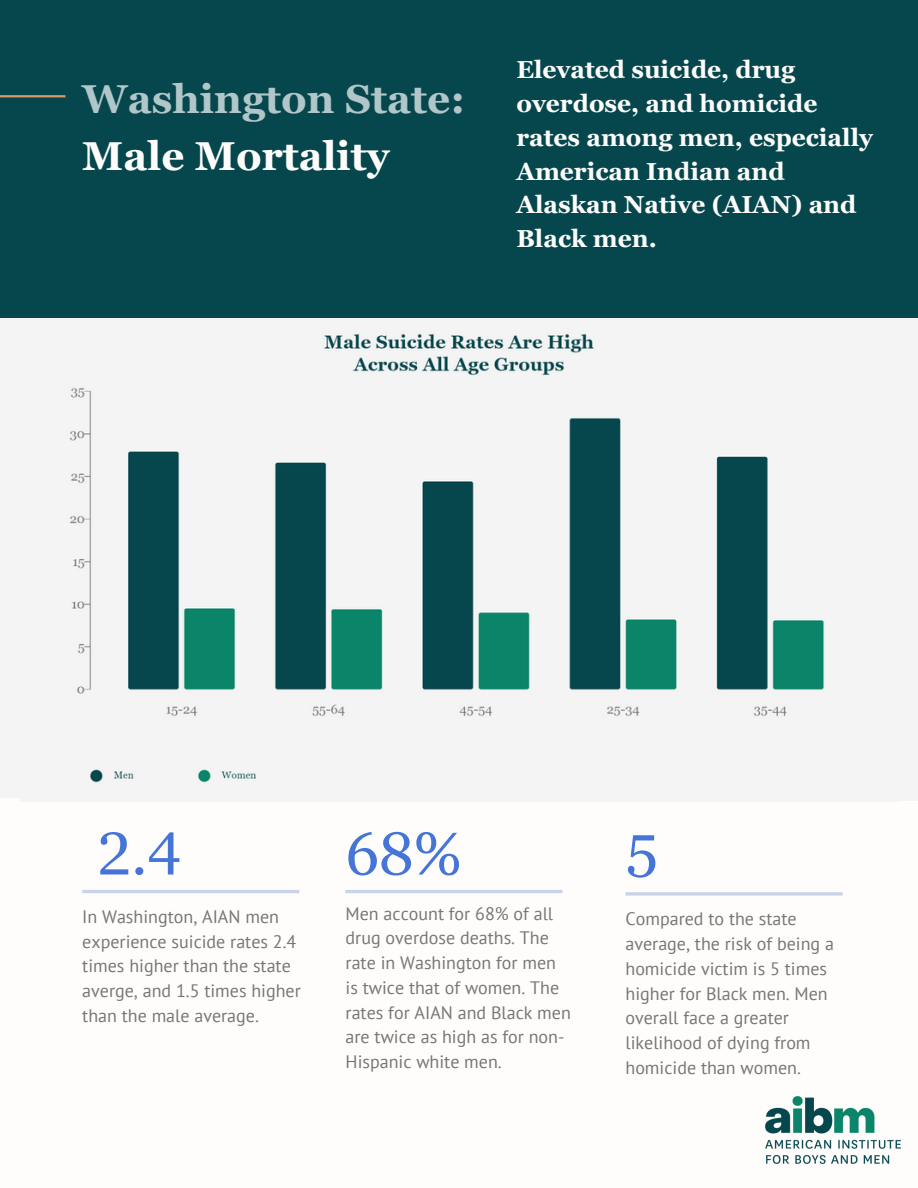
<style>
.page{position:relative;width:918px;height:1188px;background:#06474d}
.page>*{position:absolute;margin:0;border:0;box-sizing:border-box;transform-origin:0 0}
.t1{font:60px "Georgia Pro";color:#4575d6}
.t2{font:700 40.35px/56.2px "Georgia Pro";color:#b1c6c8}
.t3{font:700 24.6px/33.8px "Georgia Pro";color:#fefdfc}
.t4{font:18px/24.8px "PT Sans";color:#767676}
.s1{color:#fefdfc}
</style>
<div class="page">
<div style="left:0;top:319px;width:918px;height:869px;background:#fefdfc"></div>
<hr style="left:345px;top:890px;width:217px;height:3px;background:#c9d3e8">
<img style="left:765px;top:1096px;width:135px;height:68px">
<div style="left:745px;top:319px;width:173px;height:482px;background:#f3f4f3"></div>
<hr style="left:0;top:95px;width:65px;height:2px;background:#dc9967">
<hr style="left:82px;top:890px;width:217px;height:3px;background:#c9d3e8">
<hr style="left:626px;top:892px;width:217px;height:4px;background:#d3dbec">
<div style="left:0;top:319px;width:58px;height:479px;background:#f3f4f3"></div>
<img style="left:21px;top:319px;width:803px;height:482px">
<p class="t2" style="left:82px;top:71px;width:384px">Washington State:<br><span class="s1">Male Mortality</span></p>
<p class="t3" style="left:516px;top:53px;width:358px">Elevated suicide, drug overdose, and homicide rates among men, especially<br>American Indian and<br>Alaskan Native (AIAN) and<br>Black men.</p>
<p class="t1" style="left:97px;top:820px;width:85px">2.4</p>
<p class="t4" style="left:82px;top:904px;width:220px">In Washington, AIAN men experience suicide rates 2.4 times higher than the state averge, and 1.5 times higher than the male average.</p>
<p class="t1" style="left:346px;top:820px;width:118px">68%</p>
<p class="t4" style="left:346px;top:900px;width:227px">Men account for 68% of all drug overdose deaths. The rate in Washington for men is twice that of women. The rates for AIAN and Black men are twice as high as for non-<br>Hispanic white men.</p>
<p class="t1" style="left:626px;top:822px;width:35px">5</p>
<p class="t4" style="left:626px;top:906px;width:210px">Compared to the state average, the risk of being a homicide victim is 5 times higher for Black men. Men overall face a greater likelihood of dying from homicide than women.</p>
</div>
